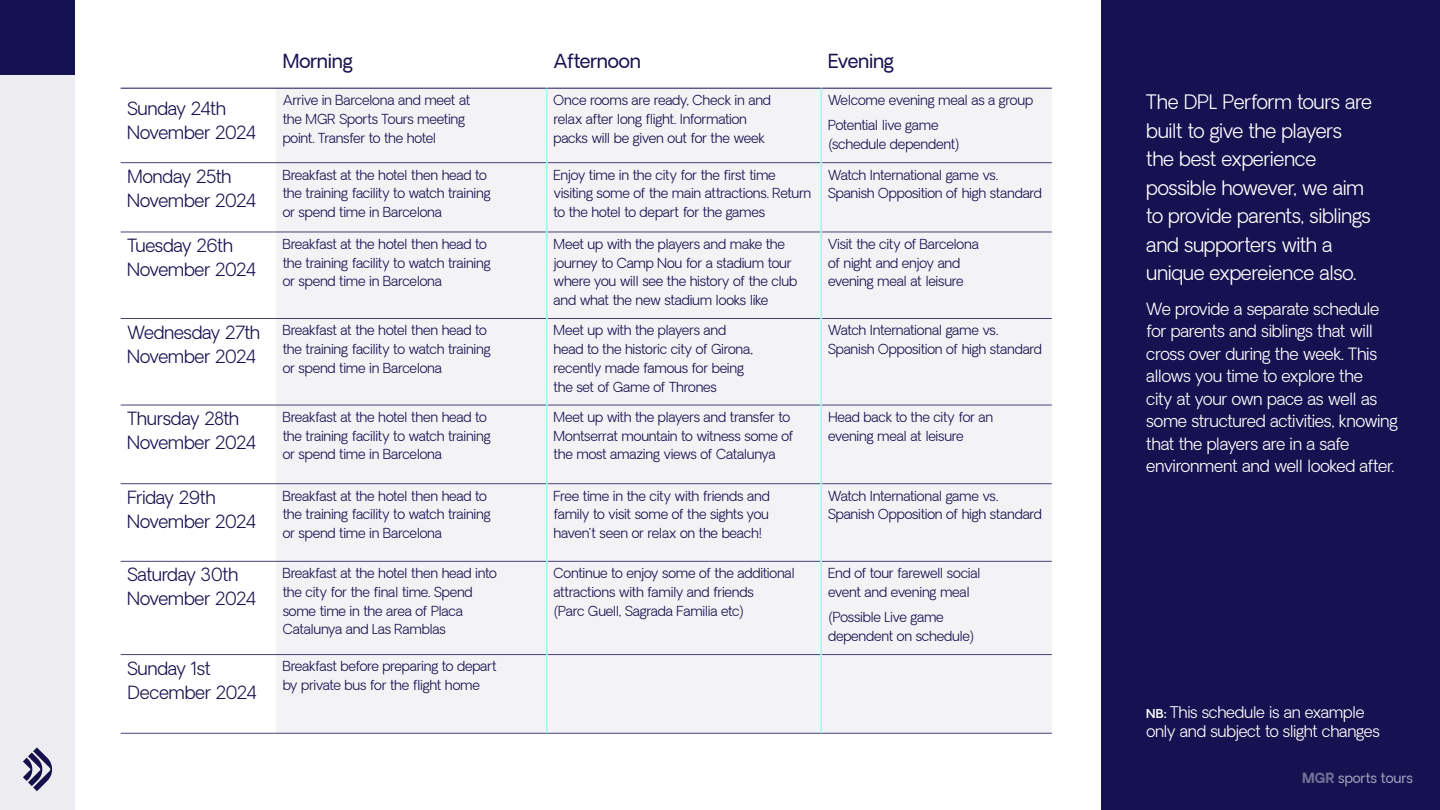
<style>
.page{position:relative;width:1440px;height:810px;background:#fff}
.page>*{position:absolute;margin:0;border:0;box-sizing:border-box;transform-origin:0 0}
.t1{font:300 19.5px/28.5px "Oakes Grotesk";letter-spacing:-.025em;color:#fff}
.t2{font:18.98px "Oakes Grotesk";letter-spacing:-.015em;color:#161251}
.t3{font:300 17.77px/24px "Oakes Grotesk";letter-spacing:-.025em;color:#161251}
.t4{font:300 16.5px/22.5px "Oakes Grotesk";letter-spacing:-.025em;color:#fff}
.t5{font:300 15.75px/19.5px "Oakes Grotesk";letter-spacing:-.02em;color:#fff}
.t6{font:300 13.5px/18.8px "Oakes Grotesk";letter-spacing:-.02em;color:#161251}
.t7{font:13.5px "Oakes Grotesk";color:#a2a0b9}
.s1{font-weight:600;font-size:12px}
.s2{font-weight:700;color:#737197}
</style>
<div class="page">
<div style="left:1101px;top:0;width:339px;height:810px;background:#161251"></div>
<div style="left:276px;top:89px;width:776px;height:644px;background:#f3f3f6"></div>
<hr style="left:121px;top:88px;width:155px;height:1px;background:#161251">
<hr style="left:276px;top:88px;width:271px;height:1px;background:#161251">
<hr style="left:547px;top:88px;width:274px;height:1px;background:#161251">
<hr style="left:821px;top:88px;width:231px;height:1px;background:#161251">
<hr style="left:121px;top:162px;width:155px;height:1px;background:#454174">
<hr style="left:276px;top:162px;width:270px;height:1px;background:#454174">
<hr style="left:548px;top:162px;width:273px;height:1px;background:#454174">
<hr style="left:822px;top:162px;width:230px;height:1px;background:#454174">
<hr style="left:121px;top:232px;width:155px;height:1px;background:#454174">
<hr style="left:276px;top:232px;width:270px;height:1px;background:#454174">
<hr style="left:548px;top:232px;width:273px;height:1px;background:#454174">
<hr style="left:822px;top:232px;width:230px;height:1px;background:#454174">
<hr style="left:121px;top:318px;width:155px;height:1px;background:#454174">
<hr style="left:276px;top:318px;width:270px;height:1px;background:#454174">
<hr style="left:548px;top:318px;width:273px;height:1px;background:#454174">
<hr style="left:822px;top:318px;width:230px;height:1px;background:#454174">
<hr style="left:121px;top:405px;width:155px;height:1px;background:#454174">
<hr style="left:276px;top:405px;width:270px;height:1px;background:#454174">
<hr style="left:548px;top:405px;width:273px;height:1px;background:#454174">
<hr style="left:822px;top:405px;width:230px;height:1px;background:#454174">
<hr style="left:121px;top:484px;width:155px;height:1px;background:#454174">
<hr style="left:276px;top:484px;width:270px;height:1px;background:#454174">
<hr style="left:548px;top:484px;width:273px;height:1px;background:#454174">
<hr style="left:822px;top:484px;width:230px;height:1px;background:#454174">
<hr style="left:121px;top:561px;width:155px;height:1px;background:#454174">
<hr style="left:276px;top:561px;width:270px;height:1px;background:#454174">
<hr style="left:548px;top:561px;width:273px;height:1px;background:#454174">
<hr style="left:822px;top:561px;width:230px;height:1px;background:#454174">
<hr style="left:121px;top:654px;width:155px;height:1px;background:#454174">
<hr style="left:276px;top:654px;width:270px;height:1px;background:#454174">
<hr style="left:548px;top:654px;width:273px;height:1px;background:#454174">
<hr style="left:822px;top:654px;width:230px;height:1px;background:#454174">
<hr style="left:121px;top:733px;width:155px;height:1px;background:#454174">
<hr style="left:276px;top:733px;width:271px;height:1px;background:#454174">
<hr style="left:547px;top:733px;width:274px;height:1px;background:#454174">
<hr style="left:821px;top:733px;width:231px;height:1px;background:#454174">
<hr style="left:546px;top:89px;width:2px;height:74px;background:#97fbef">
<hr style="left:821px;top:89px;width:1px;height:74px;background:#97fbef">
<hr style="left:546px;top:163px;width:2px;height:69px;background:#97fbef">
<hr style="left:821px;top:163px;width:1px;height:69px;background:#97fbef">
<hr style="left:546px;top:232px;width:2px;height:87px;background:#97fbef">
<hr style="left:821px;top:232px;width:1px;height:87px;background:#97fbef">
<hr style="left:546px;top:319px;width:2px;height:86px;background:#97fbef">
<hr style="left:821px;top:319px;width:1px;height:86px;background:#97fbef">
<hr style="left:546px;top:405px;width:2px;height:79px;background:#97fbef">
<hr style="left:821px;top:405px;width:1px;height:79px;background:#97fbef">
<hr style="left:546px;top:484px;width:2px;height:77px;background:#97fbef">
<hr style="left:821px;top:484px;width:1px;height:77px;background:#97fbef">
<hr style="left:546px;top:561px;width:2px;height:94px;background:#97fbef">
<hr style="left:821px;top:561px;width:1px;height:94px;background:#97fbef">
<hr style="left:546px;top:655px;width:2px;height:78px;background:#97fbef">
<hr style="left:821px;top:655px;width:1px;height:78px;background:#97fbef">
<div style="left:0;top:75px;width:75px;height:735px;background:#ececf1"></div>
<div style="left:0;top:0;width:75px;height:75px;background:#161251"></div>
<svg style="left:23px;top:747px;width:29px;height:44px"></svg>
<h2 class="t2" style="left:283px;top:49px;width:72px">Morning</h2>
<h2 class="t2" style="left:554px;top:49px;width:89px">Afternoon</h2>
<h2 class="t2" style="left:828px;top:49px;width:68px">Evening</h2>
<h3 class="t3" style="left:127px;top:97px;width:131px">Sunday 24th<br>November 2024</h3>
<p class="t6" style="left:283px;top:91px;width:189px">Arrive in Barcelona and meet at the MGR Sports Tours meeting point. Transfer to the hotel</p>
<p class="t6" style="left:554px;top:91px;width:219px">Once rooms are ready, Check in and relax after long flight. Information packs will be given out for the week</p>
<p class="t6" style="left:828px;top:88px;width:206px;line-height:25.5px">Welcome evening meal as a group<br>Potential live game</p>
<p class="t6" style="left:828px;top:135px;width:133px">(schedule dependent)</p>
<h3 class="t3" style="left:127px;top:165px;width:131px">Monday 25th<br>November 2024</h3>
<p class="t6" style="left:283px;top:166px;width:209px">Breakfast at the hotel then head to the training facility to watch training or spend time in Barcelona</p>
<p class="t6" style="left:554px;top:166px;width:259px">Enjoy time in the city for the first time visiting some of the main attractions. Return to the hotel to depart for the games</p>
<p class="t6" style="left:828px;top:166px;width:216px">Watch International game vs.<br>Spanish Opposition of high standard</p>
<h3 class="t3" style="left:127px;top:234px;width:131px">Tuesday 26th<br>November 2024</h3>
<p class="t6" style="left:283px;top:235px;width:209px">Breakfast at the hotel then head to the training facility to watch training or spend time in Barcelona</p>
<p class="t6" style="left:554px;top:235px;width:245px">Meet up with the players and make the journey to Camp Nou for a stadium tour where you will see the history of the club and what the new stadium looks like</p>
<p class="t6" style="left:828px;top:235px;width:152px">Visit the city of Barcelona of night and enjoy and evening meal at leisure</p>
<h3 class="t3" style="left:127px;top:320px;width:134px">Wednesday 27th<br>November 2024</h3>
<p class="t6" style="left:283px;top:321px;width:209px">Breakfast at the hotel then head to the training facility to watch training or spend time in Barcelona</p>
<p class="t6" style="left:554px;top:321px;width:201px">Meet up with the players and head to the historic city of Girona, recently made famous for being the set of Game of Thrones</p>
<p class="t6" style="left:828px;top:321px;width:216px">Watch International game vs.<br>Spanish Opposition of high standard</p>
<h3 class="t3" style="left:127px;top:407px;width:131px">Thursday 28th<br>November 2024</h3>
<p class="t6" style="left:283px;top:408px;width:209px">Breakfast at the hotel then head to the training facility to watch training or spend time in Barcelona</p>
<p class="t6" style="left:554px;top:408px;width:241px">Meet up with the players and transfer to<br>Montserrat mountain to witness some of the most amazing views of Catalunya</p>
<p class="t6" style="left:828px;top:408px;width:167px">Head back to the city for an evening meal at leisure</p>
<h3 class="t3" style="left:127px;top:486px;width:131px">Friday 29th<br>November 2024</h3>
<p class="t6" style="left:283px;top:487px;width:209px">Breakfast at the hotel then head to the training facility to watch training or spend time in Barcelona</p>
<p class="t6" style="left:554px;top:487px;width:218px;text-align:justify">Free time in the city with friends and family to visit some of the sights you haven’t seen or relax on the beach!</p>
<p class="t6" style="left:828px;top:487px;width:216px">Watch International game vs.<br>Spanish Opposition of high standard</p>
<h3 class="t3" style="left:127px;top:563px;width:131px">Saturday 30th<br>November 2024</h3>
<p class="t6" style="left:283px;top:564px;width:215px">Breakfast at the hotel then head into the city for the final time. Spend some time in the area of Placa<br>Catalunya and Las Ramblas</p>
<p class="t6" style="left:554px;top:564px;width:243px">Continue to enjoy some of the additional attractions with family and friends<br>(Parc Guell, Sagrada Familia etc)</p>
<p class="t6" style="left:828px;top:564px;width:154px">End of tour farewell social event and evening meal</p>
<p class="t6" style="left:828px;top:608px;width:147px">(Possible Live game dependent on schedule)</p>
<h3 class="t3" style="left:127px;top:657px;width:131px">Sunday 1st<br>December 2024</h3>
<p class="t6" style="left:283px;top:657px;width:215px">Breakfast before preparing to depart by private bus for the flight home</p>
<h1 class="t1" style="left:1146px;top:88px;width:227px">The DPL Perform tours are built to give the players the best experience possible however, we aim to provide parents, siblings and supporters with a unique expereience also.</h1>
<p class="t4" style="left:1146px;top:298px;width:253px">We provide a separate schedule for parents and siblings that will cross over during the week. This allows you time to explore the<br>city at your own pace as well as some structured activities, knowing that the players are in a safe environment and well looked after.</p>
<p class="t5" style="left:1146px;top:702px;width:235px"><span class="s1">NB:</span> This schedule is an example only and subject to slight changes</p>
<p class="t7" style="left:1302px;top:769px;width:112px"><span class="s2">MGR</span> sports tours</p>
</div>
